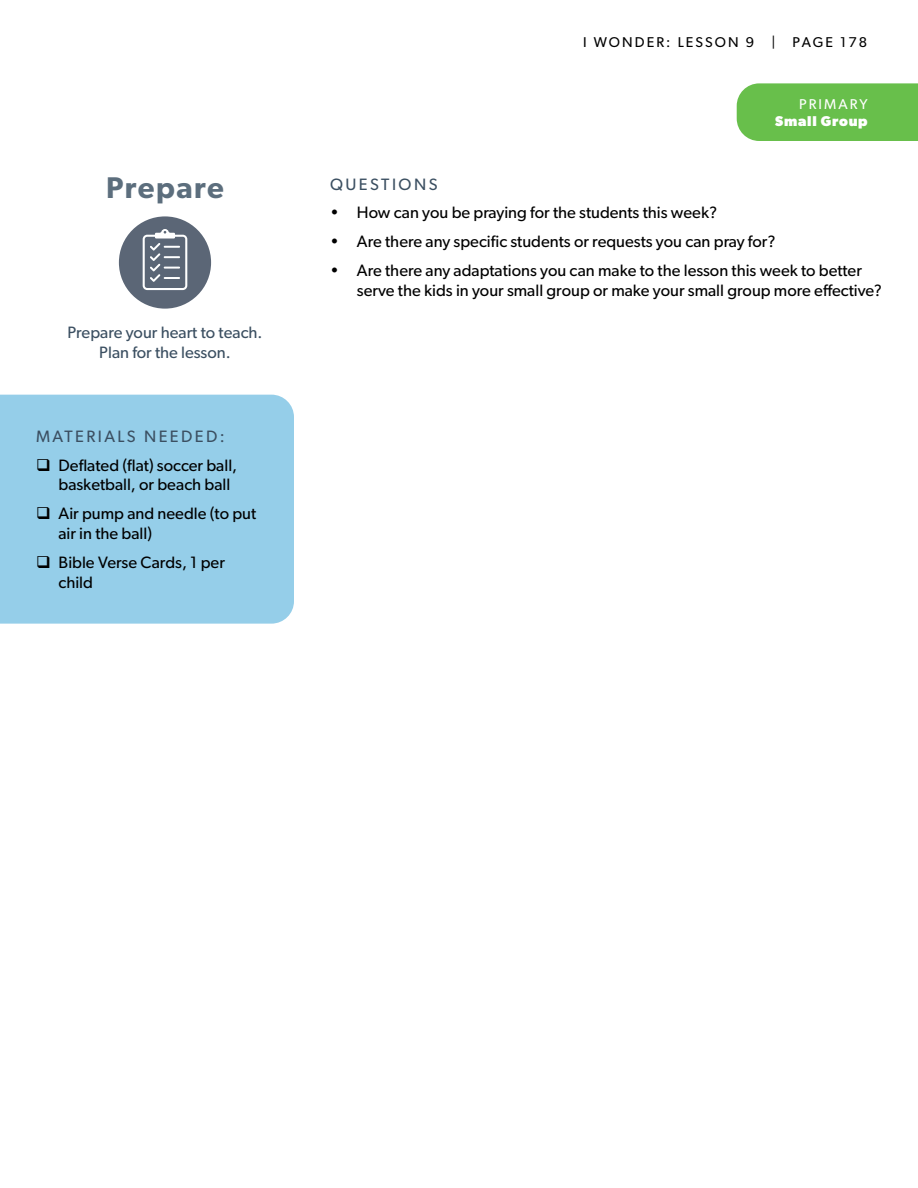
<style>
.page{position:relative;width:918px;height:1188px;background:#fff}
.page>*{position:absolute;margin:0;border:0;box-sizing:border-box;transform-origin:0 0}
.t1{font:600 30px "Gibson";letter-spacing:.05em;color:#5c6e7d}
.t2{font:16.5px/19.8px "Gibson";color:#000}
.t3{font:16.5px/19.8px "Gibson";color:#3b4f61;text-align:center}
.t4{font:16.5px "Gibson";letter-spacing:.15em;color:#3b4f61}
.t5{font:14.25px "Gibson";letter-spacing:.15em;color:#000}
.t6{font:700 14.25px "Gibson";letter-spacing:.05em;color:#fff}
.t7{font:14.25px "Gibson";letter-spacing:.15em;color:#fff}
</style>
<div class="page">
<div style="left:737px;top:83px;width:181px;height:58px;background:#68bf4b"></div>
<div style="left:119px;top:216px;width:92px;height:93px;background:#5b6676;border-radius:50%"></div>
<svg style="left:143px;top:229px;width:44px;height:61px"></svg>
<div style="left:0;top:395px;width:294px;height:229px;background:#95cee9"></div>
<p class="t5" style="left:583px;top:34px;width:286px">I WONDER: LESSON 9 | PAGE 178</p>
<p class="t7" style="left:799px;top:96px;width:70px">PRIMARY</p>
<p class="t6" style="left:775px;top:113px;width:94px">Small Group</p>
<h1 class="t1" style="left:106px;top:170px;width:119px">Prepare</h1>
<p class="t4" style="left:330px;top:174px;width:109px">QUESTIONS</p>
<p class="t2" style="left:330px;top:203px;width:389px">• How can you be praying for the students this week?</p>
<p class="t2" style="left:330px;top:231px;width:447px">• Are there any specific students or requests you can pray for?</p>
<p class="t2" style="left:357px;top:260px;width:526px;text-indent:-27px">• Are there any adaptations you can make to the lesson this week to better serve the kids in your small group or make your small group more effective?</p>
<p class="t3" style="left:67px;top:323px;width:197px">Prepare your heart to teach.<br>Plan for the lesson.</p>
<p class="t4" style="left:36px;top:426px;width:190px">MATERIALS NEEDED:</p>
<p class="t2" style="left:59px;top:455px;width:180px;text-indent:-23px">❑ Deflated (flat) soccer ball, basketball, or beach ball</p>
<p class="t2" style="left:59px;top:503px;width:199px;text-indent:-23px">❑ Air pump and needle (to put air in the ball)</p>
<p class="t2" style="left:59px;top:552px;width:168px;text-indent:-23px">❑ Bible Verse Cards, 1 per child</p>
</div>
